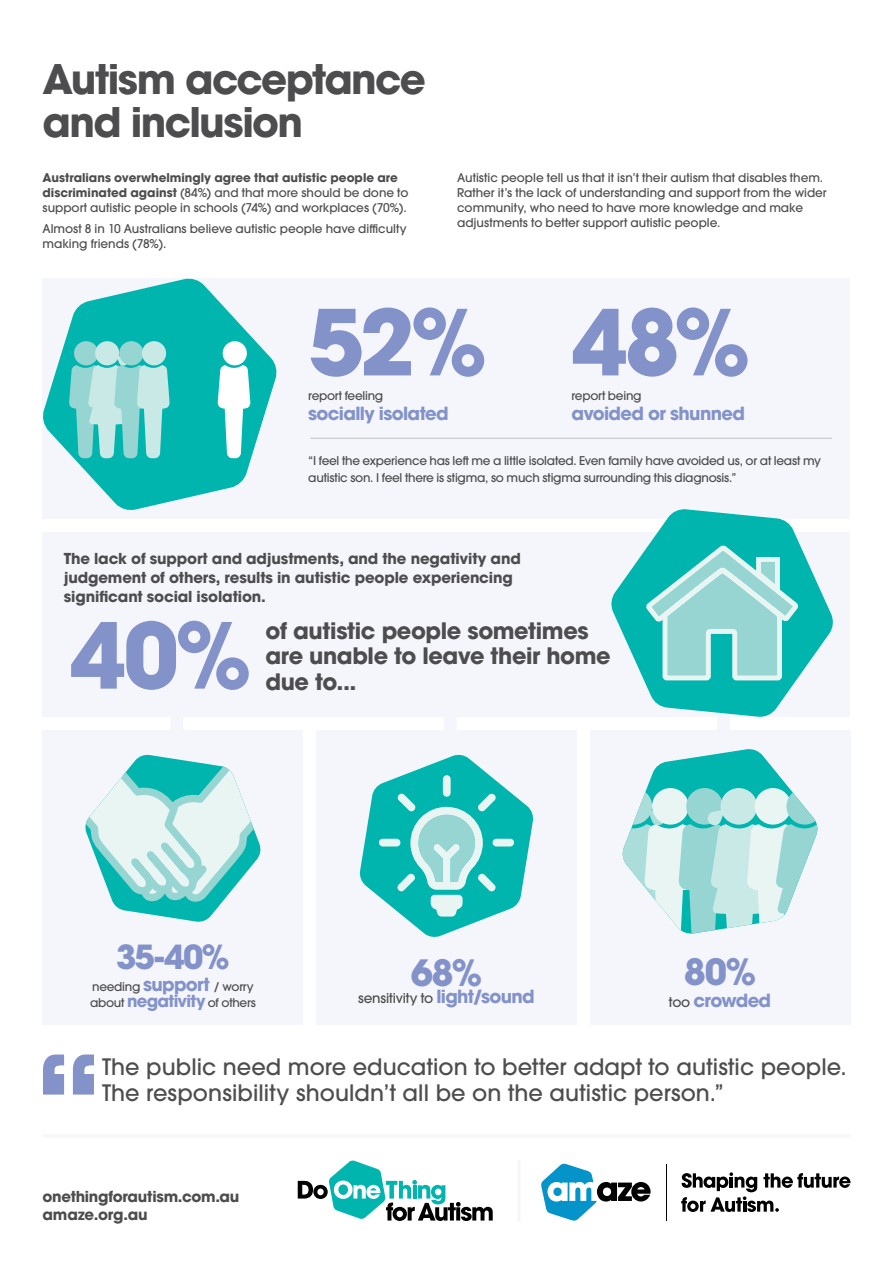
<style>
.page{position:relative;width:893px;height:1263px;background:#fff}
.page>*{position:absolute;margin:0;border:0;box-sizing:border-box;transform-origin:0 0}
.t1{font:700 120.9px "ITC Avant Garde Pro";color:#8393ca}
.t2{font:700 90px "ITC Avant Garde Pro";color:#8393ca}
.t3{font:700 40.5px/43.5px "ITC Avant Garde Pro";letter-spacing:-.04em;color:#4d4d4f}
.t4{font:700 36px "ITC Avant Garde Pro";color:#8393ca}
.t5{font:700 33px "ITC Avant Garde Pro";color:#8393ca}
.t6{font:500 22.5px/25.3px "ITC Avant Garde Pro";color:#4d4d4f}
.t7{font:700 22.5px/25.5px "ITC Avant Garde Pro";letter-spacing:-.015em;color:#4d4d4f}
.t8{font:700 18px "ITC Avant Garde Pro";letter-spacing:-.035em;color:#8393ca}
.t9{font:700 15px/18.8px "ITC Avant Garde Pro";letter-spacing:-.01em;color:#4d4d4f}
.t10{font:500 13.5px "ITC Avant Garde Pro";letter-spacing:-.01em;color:#4d4d4f}
.t11{font:500 12px/15px "ITC Avant Garde Pro";letter-spacing:-.005em;color:#4d4d4f}
.t12{font:500 12px/16.5px "ITC Avant Garde Pro";letter-spacing:-.025em;color:#4d4d4f}
.s1{font-weight:700}
.s2{font-weight:700;font-size:18px;color:#8393ca}
.s3{font-weight:700;font-size:16.5px;color:#8393ca}
.s4{font-weight:500;font-size:13.5px;color:#4d4d4f}
</style>
<div class="page">
<hr style="left:43px;top:1134px;width:807px;height:3px;background:#f5f6fb">
<div style="left:43px;top:279px;width:807px;height:240px;background:#f5f6fb"></div>
<svg style="left:43px;top:278px;width:234px;height:232px;fill:#00b5ad"></svg>
<svg style="left:69px;top:341px;width:101px;height:117px;background:#8ad6d2"></svg>
<svg style="left:218px;top:341px;width:32px;height:117px"></svg>
<hr style="left:310px;top:438px;width:522px;height:1px;background:#cfd0d2">
<div style="left:43px;top:532px;width:807px;height:184px;background:#f5f6fb"></div>
<div style="left:43px;top:730px;width:260px;height:295px;background:#f5f6fb"></div>
<div style="left:316px;top:730px;width:261px;height:295px;background:#f5f6fb"></div>
<div style="left:590px;top:730px;width:260px;height:295px;background:#f5f6fb"></div>
<svg style="left:359px;top:754px;width:175px;height:183px"></svg>
<svg style="left:622px;top:749px;width:196px;height:185px"></svg>
<svg style="left:85px;top:754px;width:176px;height:168px"></svg>
<div style="left:171px;top:699px;width:12px;height:31px;background:#f5f6fb"></div>
<div style="left:444px;top:699px;width:13px;height:31px;background:#f5f6fb"></div>
<div style="left:717px;top:699px;width:13px;height:31px;background:#f5f6fb"></div>
<svg style="left:611px;top:509px;width:222px;height:208px"></svg>
<svg style="left:643px;top:541px;width:160px;height:142px"></svg>
<hr style="left:666px;top:1164px;width:1px;height:57px;background:#000">
<svg style="left:541px;top:1163px;width:110px;height:58px"></svg>
<svg style="left:681px;top:1172px;width:169px;height:40px"></svg>
<svg style="left:298px;top:1160px;width:195px;height:61px"></svg>
<hr style="left:517px;top:1160px;width:3px;height:61px;background:#f5f6fb">
<h3 class="t3" style="left:43px;top:57px;width:385px">Autism acceptance and inclusion</h3>
<p class="t11" style="left:43px;top:170px;width:367px"><span class="s1">Australians overwhelmingly agree that autistic people are discriminated against</span> (84%) and that more should be done to support autistic people in schools (74%) and workplaces (70%).</p>
<p class="t11" style="left:43px;top:221px;width:366px">Almost 8 in 10 Australians believe autistic people have difficulty making friends (78%).</p>
<p class="t11" style="left:457px;top:170px;width:371px">Autistic people tell us that it isn’t their autism that disables them.<br>Rather it’s the lack of understanding and support from the wider community, who need to have more knowledge and make adjustments to better support autistic people.</p>
<h2 class="t2" style="left:308px;top:282px;width:181px">52%</h2>
<p class="t11" style="left:308px;top:388px;width:77px">report feeling</p>
<h3 class="t8" style="left:308px;top:401px;width:142px">socially isolated</h3>
<h2 class="t2" style="left:571px;top:282px;width:181px">48%</h2>
<p class="t11" style="left:571px;top:388px;width:72px">report being</p>
<h3 class="t8" style="left:571px;top:401px;width:175px">avoided or shunned</h3>
<p class="t11" style="left:308px;top:453px;width:514px;line-height:16.5px">“I feel the experience has left me a little isolated. Even family have avoided us, or at least my autistic son. I feel there is stigma, so much stigma surrounding this diagnosis.”</p>
<p class="t9" style="left:64px;top:549px;width:459px">The lack of support and adjustments, and the negativity and judgement of others, results in autistic people experiencing significant social isolation.</p>
<h2 class="t2" style="left:70px;top:595px;width:184px">40%</h2>
<h3 class="t7" style="left:265px;top:617px;width:347px">of autistic people sometimes are unable to leave their home due to...</h3>
<h3 class="t5" style="left:116px;top:934px;width:115px">35-40%</h3>
<p class="t12" style="left:90px;top:978px;width:167px">needing <span class="s2">support</span> / worry about <span class="s3">negativity</span> of others</p>
<h3 class="t4" style="left:411px;top:948px;width:73px">68%</h3>
<p class="t10" style="left:358px;top:990px;width:178px">sensitivity to <span class="s2">light/sound</span></p>
<h3 class="t4" style="left:684px;top:948px;width:74px">80%</h3>
<h3 class="t8" style="left:669px;top:988px;width:104px"><span class="s4">too</span> crowded</h3>
<h1 class="t1" style="left:35px;top:1019px;width:69px">“</h1>
<h3 class="t6" style="left:102px;top:1054px;width:746px">The public need more education to better adapt to autistic people.<br>The responsibility shouldn’t all be on the autistic person.”</h3>
<p class="t9" style="left:43px;top:1187px;width:198px">onethingforautism.com.au amaze.org.au</p>
</div>
